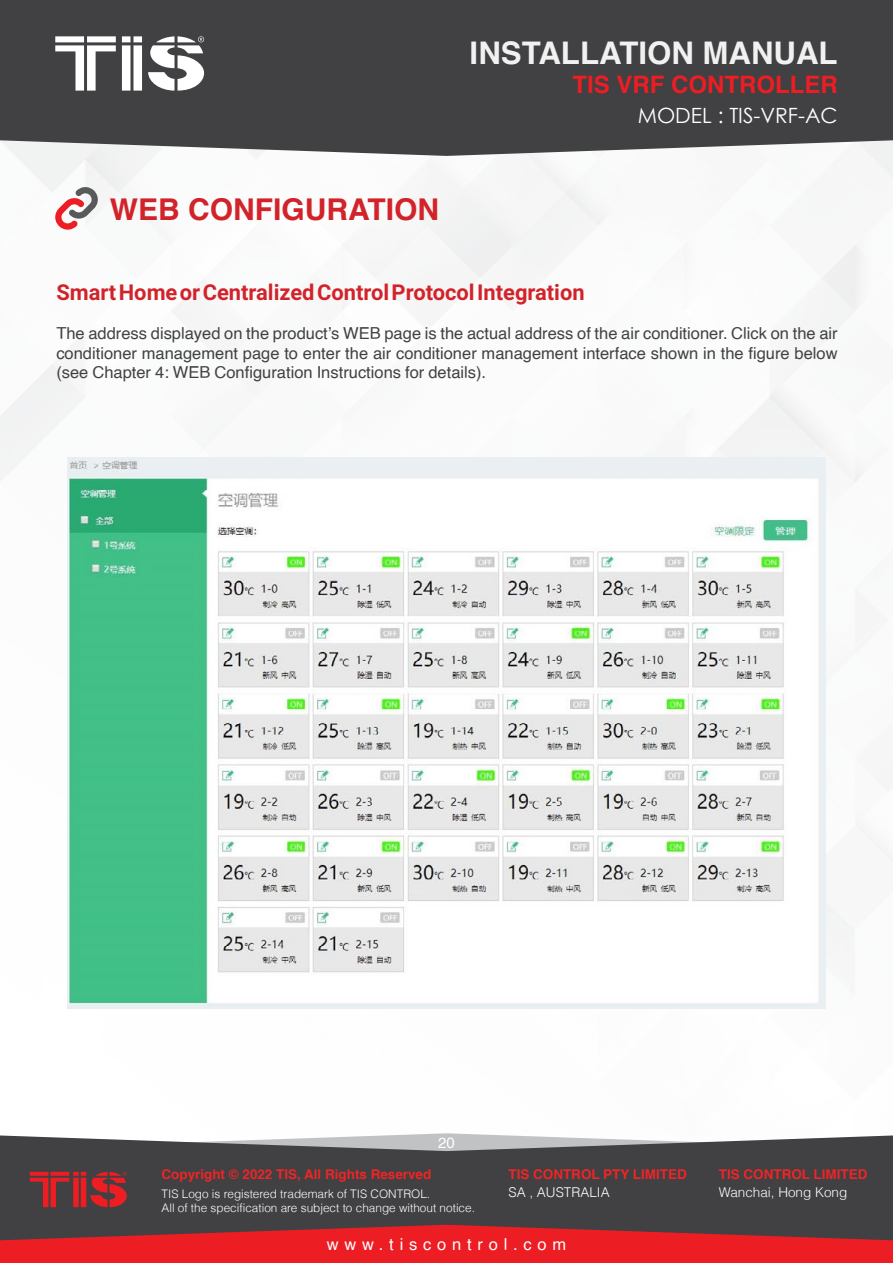
<style>
.page{position:relative;width:893px;height:1263px;background:#fff}
.page>*{position:absolute;margin:0;border:0;box-sizing:border-box;transform-origin:0 0}
.t1{font:700 31.2px "Helvetica";color:#f1f1f2}
.t2{font:700 30px "Helvetica";color:#d2232a}
.t3{font:700 24px "Helvetica";color:#ed1d24}
.t4{font:700 21.9px "Roboto";color:#d2232a}
.t5{font:21px "Century Gothic";color:#fff}
.t6{font:16.5px/19.8px "Helvetica";color:#414042;text-align:justify}
.t7{font:16.5px "Helvetica";letter-spacing:.35em;color:#fff}
.t8{font:15px "Helvetica";color:#fff}
.t9{font:700 13.5px "Helvetica";color:#ee2526}
.t10{font:300 13.5px "Helvetica";color:#fff}
.t11{font:300 11.85px/14.1px "Helvetica";color:#fff}
</style>
<div class="page">
<div style="left:0;top:0;width:893px;height:156px;background:#414042"></div>
<svg style="left:55px;top:36px;width:149px;height:55px"></svg>
<div style="left:0;top:1207px;width:893px;height:18px;background:#414042"></div>
<svg style="left:0;top:1225px;width:893px;height:38px;background:#ca2329"></svg>
<svg style="left:0;top:1133px;width:893px;height:74px;background:#5b5557"></svg>
<img style="left:68px;top:457px;width:757px;height:552px">
<svg style="left:55px;top:187px;width:43px;height:43px"></svg>
<h1 class="t1" style="left:470px;top:28px;width:370px">INSTALLATION MANUAL</h1>
<h3 class="t3" style="left:572px;top:65px;width:259px">TIS VRF Controller</h3>
<h2 class="t2" style="left:110px;top:185px;width:331px">WEB CONFIGURATION</h2>
<p class="t5" style="left:638px;top:100px;width:201px">MODEL : TIS-VRF-AC</p>
<h3 class="t4" style="left:56px;top:276px;width:530px">SmartHomeorCentralizedControlProtocolIntegration</h3>
<p class="t6" style="left:56px;top:324px;width:783px">The address displayed on the product s’ WEB page is the actual address of the air conditioner. Click on the air conditioner management page to enter the air conditioner management interface shown in the figure below (see Chapter 4: WEB Configuration Instructions for details .(</p>
<p class="t8" style="left:438px;top:1131px;width:18px">20</p>
<p class="t9" style="left:162px;top:1163px;width:271px">Copyright © 2022 TIS, All Rights Reserved</p>
<p class="t11" style="left:162px;top:1187px;width:315px">TIS Logo is registered trademark of TIS CONTROL.<br>All of the specification are subject to change without notice.</p>
<p class="t9" style="left:508px;top:1163px;width:180px">TIS CONTROL PTY LIMITED</p>
<p class="t10" style="left:508px;top:1184px;width:103px">SA , AUSTRALIA</p>
<p class="t7" style="left:327px;top:1231px;width:241px">www.tiscontrol.com</p>
<p class="t9" style="left:719px;top:1163px;width:150px">TIS CONTROL LIMITED</p>
<p class="t10" style="left:719px;top:1184px;width:130px">Wanchai, Hong Kong</p>
</div>
